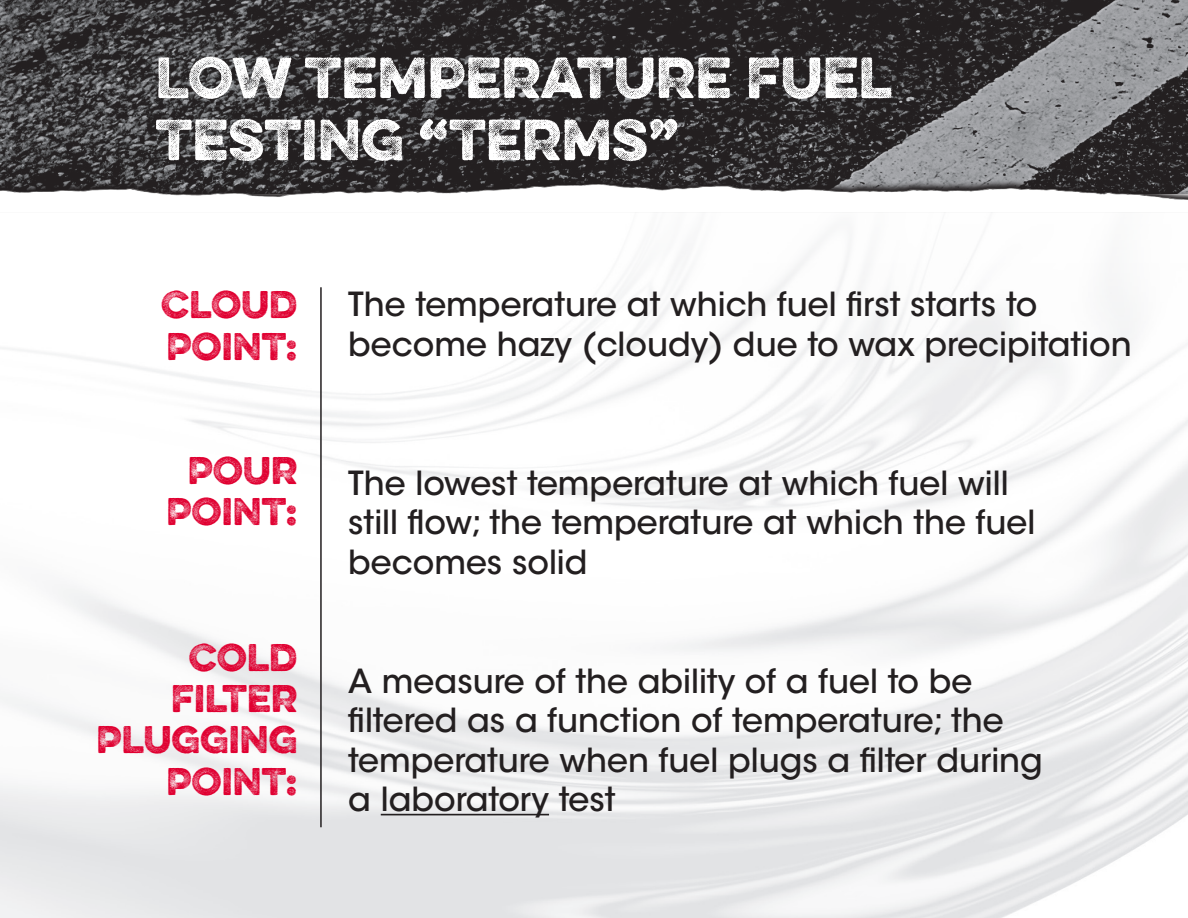
<style>
.page{position:relative;width:1188px;height:918px;background:#fff}
.page>*{position:absolute;margin:0;border:0;box-sizing:border-box;transform-origin:0 0}
.t1{font:300 51.75px "Eveleth Slant";color:#fff}
.t2{font:300 34.5px/41.4px "Eveleth Slant";color:#e00031;text-align:right}
.t3{font:500 33px/39.6px "ITC Avant Garde Std";color:#231f20}
</style>
<div class="page">
<img style="left:0;top:0;width:1188px;height:175px">
<hr style="left:320px;top:287px;width:2px;height:540px;background:#231f20">
<hr style="left:381px;top:814px;width:168px;height:1px;background:#231f20">
<svg style="left:0;top:175px;width:1188px;height:10px;background:#424041"></svg>
<img style="left:0;top:185px;width:1188px;height:15px">
<p class="t1" style="left:156px;top:38px;width:738px">LOW TEMPERATURE FUEL</p>
<p class="t1" style="left:156px;top:100px;width:524px">TESTING “TERMS”</p>
<p class="t2" style="left:161px;top:283px;width:138px;text-align:left">CLOUD<br>POINT:</p>
<p class="t2" style="left:167px;top:449px;width:132px">POUR<br>POINT:</p>
<p class="t2" style="left:97px;top:635px;width:202px">COLD<br>FILTER<br>PLUGGING<br>POINT:</p>
<p class="t3" style="left:348px;top:285px;width:785px">The temperature at which fuel first starts to become hazy (cloudy) due to wax precipitation</p>
<p class="t3" style="left:348px;top:463px;width:689px">The lowest temperature at which fuel will still flow; the temperature at which the fuel</p>
<p class="t3" style="left:348px;top:542px;width:241px">becomes solid</p>
<p class="t3" style="left:348px;top:661px;width:626px">A measure of the ability of a fuel to be</p>
<p class="t3" style="left:348px;top:701px;width:657px">filtered as a function of temperature; the</p>
<p class="t3" style="left:348px;top:740px;width:696px">temperature when fuel plugs a filter during</p>
<p class="t3" style="left:348px;top:780px;width:269px">a laboratory test</p>
</div>
